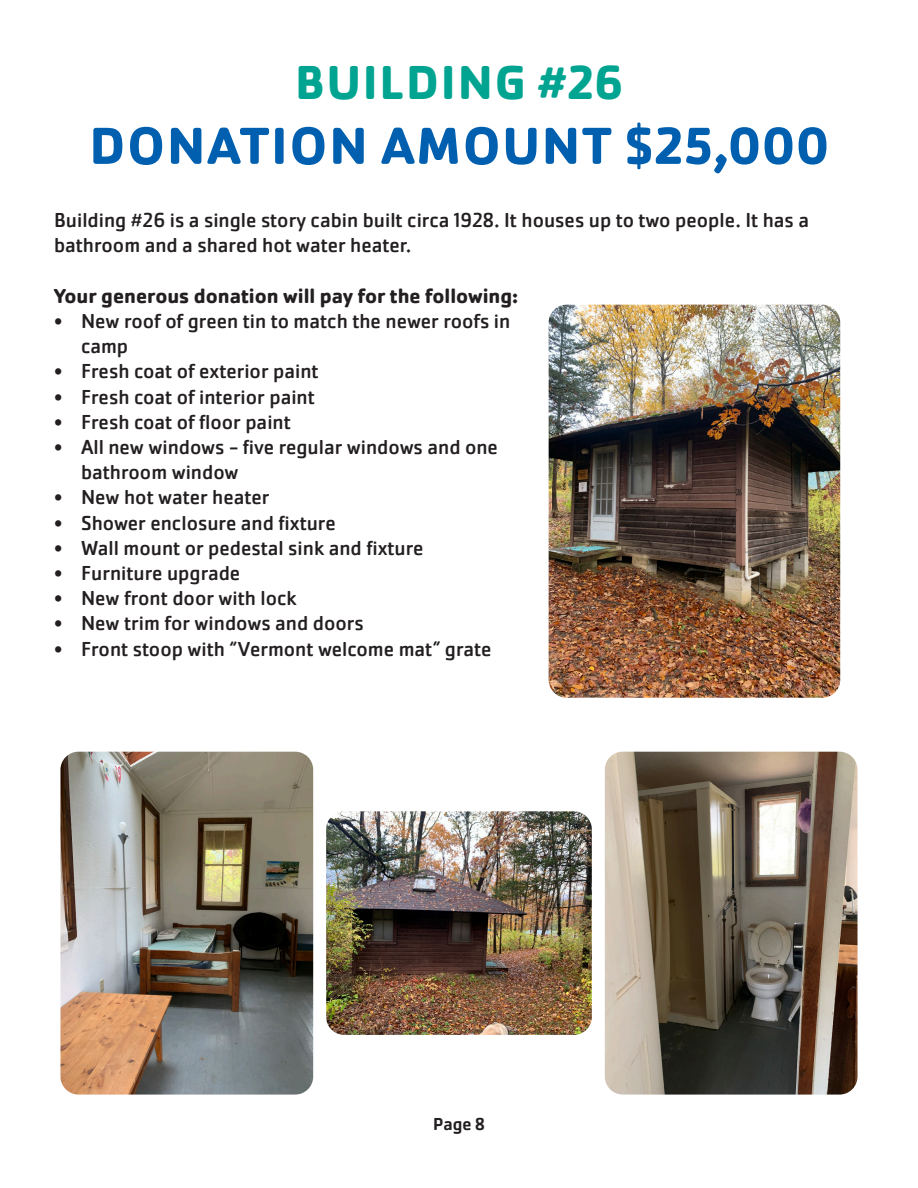
<style>
.page{position:relative;width:918px;height:1188px;background:#fff}
.page>*{position:absolute;margin:0;border:0;box-sizing:border-box;transform-origin:0 0}
.t1{font:700 54px "Cachet Pro";letter-spacing:.035em;color:#0060af}
.t2{font:700 49.5px "Cachet Pro";letter-spacing:.035em;color:#01a490}
.t3{font:21px/25.2px "Cachet Pro";color:#231f20}
.t4{font:700 21px "Cachet Pro";color:#231f20}
.t5{font:500 18px "Cachet Pro";color:#231f20}
</style>
<div class="page">
<img style="left:549px;top:305px;width:291px;height:393px">
<img style="left:60px;top:752px;width:253px;height:343px">
<img style="left:605px;top:752px;width:253px;height:343px">
<img style="left:326px;top:811px;width:266px;height:224px">
<p class="t2" style="left:295px;top:52px;width:330px">BUILDING #26</p>
<p class="t1" style="left:89px;top:112px;width:742px">DONATION AMOUNT $25,000</p>
<p class="t3" style="left:54px;top:208px;width:757px">Building #26 is a single story cabin built circa 1928. It houses up to two people. It has a bathroom and a shared hot water heater.</p>
<p class="t4" style="left:54px;top:283px;width:466px">Your generous donation will pay for the following:</p>
<p class="t3" style="left:81px;top:309px;width:431px;text-indent:-27px">• New roof of green tin to match the newer roofs in camp</p>
<p class="t3" style="left:54px;top:359px;width:266px">• Fresh coat of exterior paint</p>
<p class="t3" style="left:54px;top:384px;width:262px">• Fresh coat of interior paint</p>
<p class="t3" style="left:54px;top:409px;width:238px">• Fresh coat of floor paint</p>
<p class="t3" style="left:81px;top:435px;width:419px;text-indent:-27px">• All new windows - five regular windows and one bathroom window</p>
<p class="t3" style="left:54px;top:485px;width:217px">• New hot water heater</p>
<p class="t3" style="left:54px;top:510px;width:283px">• Shower enclosure and fixture</p>
<p class="t3" style="left:54px;top:535px;width:371px">• Wall mount or pedestal sink and fixture</p>
<p class="t3" style="left:54px;top:561px;width:188px">• Furniture upgrade</p>
<p class="t3" style="left:54px;top:586px;width:244px">• New front door with lock</p>
<p class="t3" style="left:54px;top:611px;width:311px">• New trim for windows and doors</p>
<p class="t3" style="left:54px;top:636px;width:439px">• Front stoop with “Vermont welcome mat” grate</p>
<p class="t5" style="left:433px;top:1114px;width:53px">Page 8</p>
</div>
